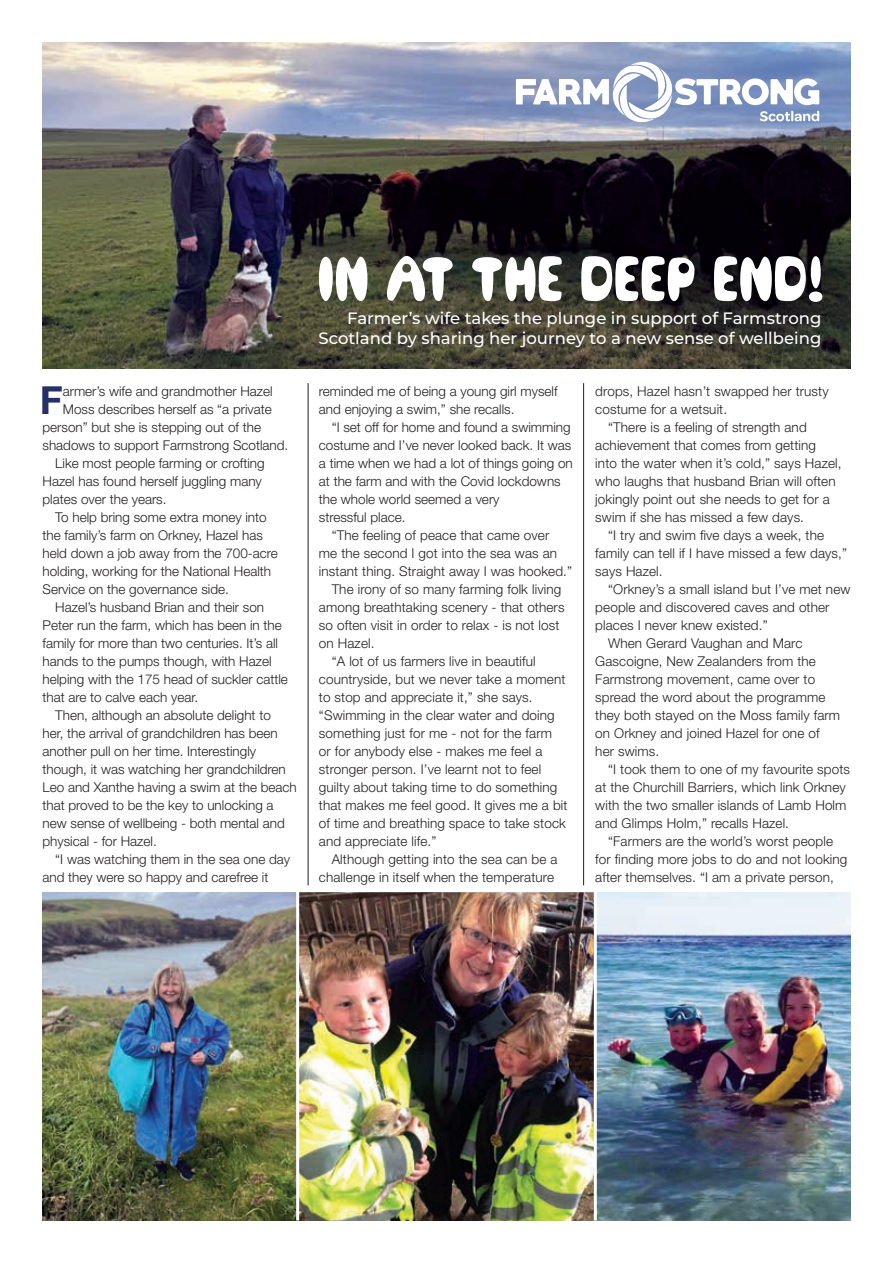
<style>
.page{position:relative;width:893px;height:1263px;background:#fff}
.page>*{position:absolute;margin:0;border:0;box-sizing:border-box;transform-origin:0 0}
.t1{font:700 38.7px "Helvetica Neue LT Std";color:#262f66}
.t2{font:500 16.5px/19.8px "Montserrat";color:#fff;text-align:right}
.t3{font:300 13.5px/18px "Helvetica Neue LT Std";letter-spacing:.01em;color:#231f20}
</style>
<div class="page">
<img style="left:43px;top:43px;width:807px;height:325px">
<hr style="left:308px;top:383px;width:1px;height:502px;background:#231f20">
<hr style="left:583px;top:383px;width:1px;height:502px;background:#231f20">
<img style="left:43px;top:892px;width:253px;height:328px">
<img style="left:299px;top:892px;width:295px;height:328px">
<img style="left:597px;top:892px;width:253px;height:328px">
<svg style="left:516px;top:56px;width:303px;height:72px"></svg>
<svg style="left:319px;top:256px;width:503px;height:46px"></svg>
<h1 class="t1" style="left:40px;top:376px;width:24px">F</h1>
<p class="t3" style="left:63px;top:382px;width:211px">armer’s wife and grandmother Hazel</p>
<p class="t3" style="left:63px;top:400px;width:211px">Moss describes herself as “a private</p>
<p class="t3" style="left:43px;top:418px;width:220px">person” but she is stepping out of the</p>
<p class="t3" style="left:43px;top:436px;width:247px">shadows to support Farmstrong Scotland.</p>
<p class="t3" style="left:55px;top:454px;width:211px">Like most people farming or crofting</p>
<p class="t3" style="left:43px;top:472px;width:221px">Hazel has found herself juggling many</p>
<p class="t3" style="left:43px;top:490px;width:126px">plates over the years.</p>
<p class="t3" style="left:55px;top:508px;width:213px">To help bring some extra money into</p>
<p class="t3" style="left:43px;top:526px;width:222px">the family’s farm on Orkney, Hazel has</p>
<p class="t3" style="left:43px;top:544px;width:237px">held down a job away from the 700-acre</p>
<p class="t3" style="left:43px;top:562px;width:230px">holding, working for the National Health</p>
<p class="t3" style="left:43px;top:580px;width:188px">Service on the governance side.</p>
<p class="t3" style="left:55px;top:598px;width:210px">Hazel’s husband Brian and their son</p>
<p class="t3" style="left:43px;top:616px;width:241px">Peter run the farm, which has been in the</p>
<p class="t3" style="left:43px;top:634px;width:237px">family for more than two centuries. It’s all</p>
<p class="t3" style="left:43px;top:652px;width:231px">hands to the pumps though, with Hazel</p>
<p class="t3" style="left:43px;top:670px;width:247px">helping with the 175 head of suckler cattle</p>
<p class="t3" style="left:43px;top:688px;width:157px">that are to calve each year.</p>
<p class="t3" style="left:55px;top:706px;width:217px">Then, although an absolute delight to</p>
<p class="t3" style="left:43px;top:724px;width:237px">her, the arrival of grandchildren has been</p>
<p class="t3" style="left:43px;top:742px;width:215px">another pull on her time. Interestingly</p>
<p class="t3" style="left:43px;top:760px;width:245px">though, it was watching her grandchildren</p>
<p class="t3" style="left:43px;top:778px;width:256px">Leo and Xanthe having a swim at the beach</p>
<p class="t3" style="left:43px;top:796px;width:233px">that proved to be the key to unlocking a</p>
<p class="t3" style="left:43px;top:814px;width:244px">new sense of wellbeing - both mental and</p>
<p class="t3" style="left:43px;top:832px;width:116px">physical - for Hazel.</p>
<p class="t3" style="left:55px;top:850px;width:236px">“I was watching them in the sea one day</p>
<p class="t3" style="left:43px;top:868px;width:227px">and they were so happy and carefree it</p>
<p class="t2" style="left:318px;top:308px;width:505px">Farmer’s wife takes the plunge in support of Farmstrong<br>Scotland by sharing her journey to a new sense of wellbeing</p>
<p class="t3" style="left:595px;top:382px;width:235px">drops, Hazel hasn’t swapped her trusty</p>
<p class="t3" style="left:595px;top:400px;width:133px">costume for a wetsuit.</p>
<p class="t3" style="left:608px;top:418px;width:200px">“There is a feeling of strength and</p>
<p class="t3" style="left:595px;top:436px;width:222px">achievement that comes from getting</p>
<p class="t3" style="left:595px;top:454px;width:248px">into the water when it’s cold,” says Hazel,</p>
<p class="t3" style="left:595px;top:472px;width:242px">who laughs that husband Brian will often</p>
<p class="t3" style="left:595px;top:490px;width:236px">jokingly point out she needs to get for a</p>
<p class="t3" style="left:595px;top:508px;width:210px">swim if she has missed a few days.</p>
<p class="t3" style="left:608px;top:526px;width:218px">“I try and swim five days a week, the</p>
<p class="t3" style="left:595px;top:544px;width:253px">family can tell if I have missed a few days,”</p>
<p class="t3" style="left:595px;top:562px;width:69px">says Hazel.</p>
<p class="t3" style="left:608px;top:580px;width:244px">“Orkney’s a small island but I’ve met new</p>
<p class="t3" style="left:595px;top:598px;width:236px">people and discovered caves and other</p>
<p class="t3" style="left:595px;top:616px;width:174px">places I never knew existed.”</p>
<p class="t3" style="left:608px;top:634px;width:196px">When Gerard Vaughan and Marc</p>
<p class="t3" style="left:595px;top:652px;width:222px">Gascoigne, New Zealanders from the</p>
<p class="t3" style="left:595px;top:670px;width:221px">Farmstrong movement, came over to</p>
<p class="t3" style="left:595px;top:688px;width:232px">spread the word about the programme</p>
<p class="t3" style="left:595px;top:706px;width:246px">they both stayed on the Moss family farm</p>
<p class="t3" style="left:595px;top:724px;width:226px">on Orkney and joined Hazel for one of</p>
<p class="t3" style="left:595px;top:742px;width:65px">her swims.</p>
<p class="t3" style="left:608px;top:760px;width:243px">“I took them to one of my favourite spots</p>
<p class="t3" style="left:595px;top:778px;width:252px">at the Churchill Barriers, which link Orkney</p>
<p class="t3" style="left:595px;top:796px;width:253px">with the two smaller islands of Lamb Holm</p>
<p class="t3" style="left:595px;top:814px;width:195px">and Glimps Holm,” recalls Hazel.</p>
<p class="t3" style="left:608px;top:832px;width:226px">“Farmers are the world’s worst people</p>
<p class="t3" style="left:595px;top:850px;width:254px">for finding more jobs to do and not looking</p>
<p class="t3" style="left:595px;top:868px;width:240px">after themselves. “I am a private person,</p>
<p class="t3" style="left:319px;top:382px;width:240px">reminded me of being a young girl myself and enjoying a swim,” she recalls.</p>
<p class="t3" style="left:332px;top:418px;width:241px">“I set off for home and found a swimming</p>
<p class="t3" style="left:319px;top:436px;width:254px">costume and I’ve never looked back. It was</p>
<p class="t3" style="left:319px;top:454px;width:255px">a time when we had a lot of things going on</p>
<p class="t3" style="left:319px;top:472px;width:243px">at the farm and with the Covid lockdowns</p>
<p class="t3" style="left:319px;top:490px;width:182px">the whole world seemed a very</p>
<p class="t3" style="left:319px;top:508px;width:88px">stressful place.</p>
<p class="t3" style="left:332px;top:526px;width:219px">“The feeling of peace that came over</p>
<p class="t3" style="left:319px;top:544px;width:240px">me the second I got into the sea was an</p>
<p class="t3" style="left:319px;top:562px;width:255px">instant thing. Straight away I was hooked.”</p>
<p class="t3" style="left:332px;top:580px;width:231px">The irony of so many farming folk living</p>
<p class="t3" style="left:319px;top:598px;width:247px">among breathtaking scenery - that others</p>
<p class="t3" style="left:319px;top:616px;width:242px">so often visit in order to relax - is not lost</p>
<p class="t3" style="left:319px;top:634px;width:57px">on Hazel.</p>
<p class="t3" style="left:332px;top:652px;width:206px">“A lot of us farmers live in beautiful</p>
<p class="t3" style="left:319px;top:670px;width:248px">countryside, but we never take a moment</p>
<p class="t3" style="left:319px;top:688px;width:215px">to stop and appreciate it,” she says.</p>
<p class="t3" style="left:319px;top:706px;width:237px">“Swimming in the clear water and doing</p>
<p class="t3" style="left:319px;top:724px;width:235px">something just for me - not for the farm</p>
<p class="t3" style="left:319px;top:742px;width:225px">or for anybody else - makes me feel a</p>
<p class="t3" style="left:319px;top:760px;width:224px">stronger person. I’ve learnt not to feel</p>
<p class="t3" style="left:319px;top:778px;width:240px">guilty about taking time to do something</p>
<p class="t3" style="left:319px;top:796px;width:250px">that makes me feel good. It gives me a bit</p>
<p class="t3" style="left:319px;top:814px;width:248px">of time and breathing space to take stock</p>
<p class="t3" style="left:319px;top:832px;width:119px">and appreciate life.”</p>
<p class="t3" style="left:332px;top:850px;width:227px">Although getting into the sea can be a</p>
<p class="t3" style="left:319px;top:868px;width:237px">challenge in itself when the temperature</p>
</div>
